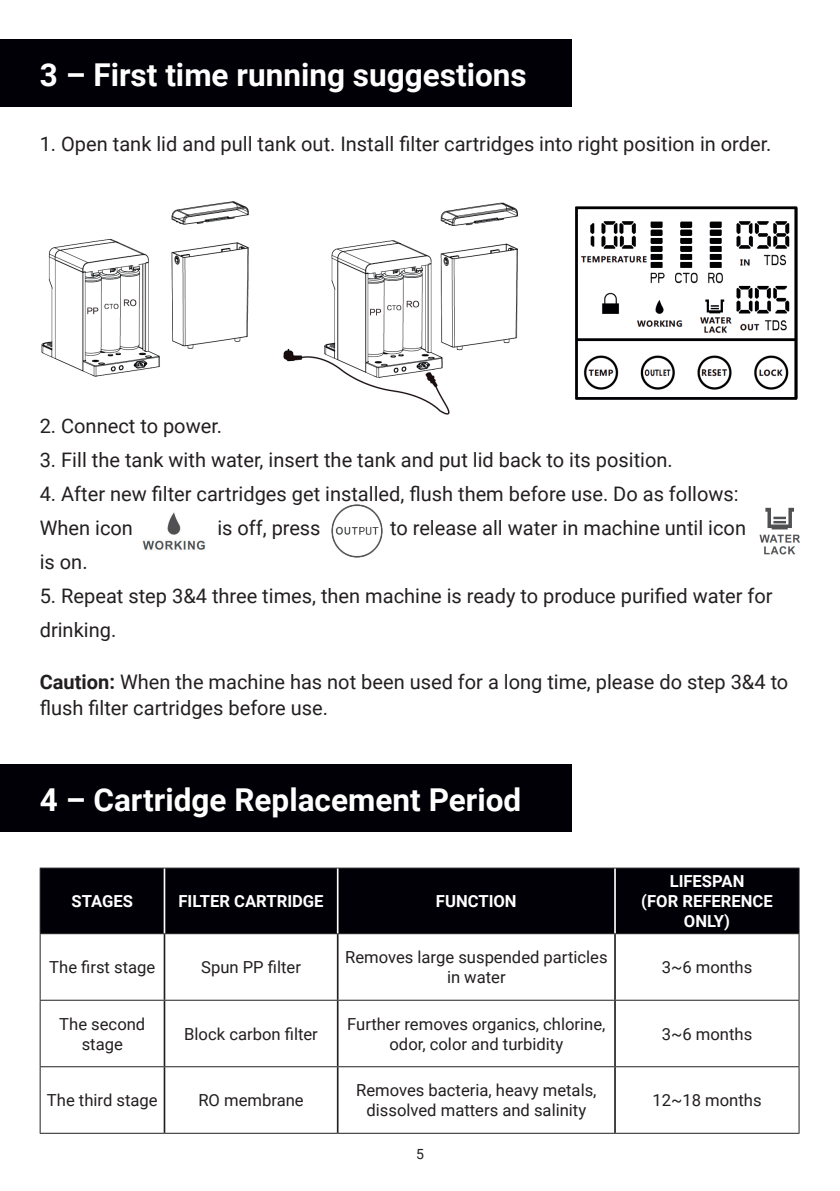
<style>
.page{position:relative;width:840px;height:1191px;background:#fff}
.page>*{position:absolute;margin:0;border:0;box-sizing:border-box;transform-origin:0 0}
.t1{font:700 31.6px "Roboto";color:#fff}
.t2{font:20px/34px "Roboto";color:#231f20}
.t3{font:16.6px/20px "Roboto";color:#231f20;text-align:center}
.t4{font:700 16.6px/20px "Roboto";color:#fff;text-align:center}
.t5{font:14px "Roboto";color:#231f20}
.s1{font-weight:700}
</style>
<div class="page">
<img style="left:41px;top:201px;width:757px;height:214px">
<div style="left:0;top:40px;width:571px;height:67px;background:#000006"></div>
<img style="left:142px;top:512px;width:63px;height:38px">
<img style="left:759px;top:507px;width:41px;height:48px">
<div style="left:41px;top:868px;width:757px;height:65px;background:#000006"></div>
<hr style="left:163px;top:934px;width:2px;height:65px;background:#231f20">
<hr style="left:336px;top:934px;width:2px;height:65px;background:#231f20">
<hr style="left:614px;top:934px;width:1px;height:65px;background:#231f20">
<hr style="left:163px;top:1000px;width:2px;height:66px;background:#231f20">
<hr style="left:336px;top:1000px;width:2px;height:66px;background:#231f20">
<hr style="left:614px;top:1000px;width:1px;height:66px;background:#231f20">
<hr style="left:163px;top:1067px;width:2px;height:65px;background:#231f20">
<hr style="left:336px;top:1067px;width:2px;height:65px;background:#231f20">
<hr style="left:614px;top:1067px;width:1px;height:65px;background:#231f20">
<hr style="left:40px;top:867px;width:124px;height:1px;background:#231f20">
<hr style="left:40px;top:868px;width:1px;height:65px;background:#231f20">
<hr style="left:164px;top:867px;width:173px;height:1px;background:#231f20">
<hr style="left:337px;top:867px;width:277px;height:1px;background:#231f20">
<hr style="left:614px;top:867px;width:185px;height:1px;background:#231f20">
<hr style="left:798px;top:868px;width:1px;height:65px;background:#231f20">
<hr style="left:40px;top:933px;width:124px;height:1px;background:#231f20">
<hr style="left:40px;top:934px;width:1px;height:65px;background:#231f20">
<hr style="left:164px;top:933px;width:173px;height:1px;background:#231f20">
<hr style="left:337px;top:933px;width:277px;height:1px;background:#231f20">
<hr style="left:614px;top:933px;width:185px;height:1px;background:#231f20">
<hr style="left:798px;top:934px;width:1px;height:65px;background:#231f20">
<hr style="left:40px;top:999px;width:124px;height:1px;background:#231f20">
<hr style="left:40px;top:1000px;width:1px;height:66px;background:#231f20">
<hr style="left:164px;top:999px;width:173px;height:1px;background:#231f20">
<hr style="left:337px;top:999px;width:277px;height:1px;background:#231f20">
<hr style="left:614px;top:999px;width:185px;height:1px;background:#231f20">
<hr style="left:798px;top:1000px;width:1px;height:66px;background:#231f20">
<hr style="left:40px;top:1066px;width:124px;height:1px;background:#231f20">
<hr style="left:40px;top:1067px;width:1px;height:65px;background:#231f20">
<hr style="left:164px;top:1066px;width:173px;height:1px;background:#231f20">
<hr style="left:337px;top:1066px;width:277px;height:1px;background:#231f20">
<hr style="left:614px;top:1066px;width:185px;height:1px;background:#231f20">
<hr style="left:798px;top:1067px;width:1px;height:65px;background:#231f20">
<hr style="left:40px;top:1132px;width:124px;height:1px;background:#231f20">
<hr style="left:164px;top:1132px;width:173px;height:1px;background:#231f20">
<hr style="left:337px;top:1132px;width:277px;height:1px;background:#231f20">
<hr style="left:614px;top:1132px;width:185px;height:1px;background:#231f20">
<hr style="left:163px;top:868px;width:2px;height:65px;background:#fff">
<hr style="left:336px;top:868px;width:2px;height:65px;background:#fff">
<hr style="left:614px;top:868px;width:1px;height:65px;background:#fff">
<div style="left:0;top:764px;width:571px;height:67px;background:#000006"></div>
<img style="left:331px;top:504px;width:51px;height:54px">
<h1 class="t1" style="left:40px;top:53px;width:488px">3 – First time running suggestions</h1>
<p class="t2" style="left:40px;top:126px;width:733px">1. Open tank lid and pull tank out. Install filter cartridges into right position in order.</p>
<p class="t2" style="left:40px;top:408px;width:184px">2. Connect to power.</p>
<p class="t2" style="left:40px;top:442px;width:634px">3. Fill the tank with water, insert the tank and put lid back to its position.</p>
<p class="t2" style="left:40px;top:476px;width:700px">4. After new filter cartridges get installed, flush them before use. Do as follows:<br>When icon</p>
<p class="t2" style="left:217px;top:510px;width:105px">is off, press</p>
<p class="t2" style="left:390px;top:510px;width:357px">to release all water in machine until icon</p>
<p class="t2" style="left:40px;top:544px;width:49px">is on.</p>
<p class="t2" style="left:40px;top:578px;width:734px">5. Repeat step 3&amp;4 three times, then machine is ready to produce purified water for drinking.</p>
<p class="t2" style="left:40px;top:668px;width:749px;line-height:26px"><span class="s1">Caution:</span> When the machine has not been used for a long time, please do step 3&amp;4 to flush filter cartridges before use.</p>
<h1 class="t1" style="left:40px;top:777px;width:483px">4 – Cartridge Replacement Period</h1>
<p class="t4" style="left:72px;top:890px;width:63px">STAGES</p>
<p class="t4" style="left:178px;top:890px;width:146px">FILTER CARTRIDGE</p>
<p class="t4" style="left:435px;top:890px;width:82px">FUNCTION</p>
<p class="t4" style="left:641px;top:870px;width:133px">LIFESPAN<br>(FOR REFERENCE<br>ONLY)</p>
<p class="t3" style="left:49px;top:956px;width:108px">The first stage</p>
<p class="t3" style="left:201px;top:956px;width:101px">Spun PP filter</p>
<p class="t3" style="left:345px;top:946px;width:264px">Removes large suspended particles in water</p>
<p class="t3" style="left:661px;top:956px;width:92px">3~6 months</p>
<p class="t3" style="left:59px;top:1013px;width:87px">The second stage</p>
<p class="t3" style="left:184px;top:1023px;width:135px">Block carbon filter</p>
<p class="t3" style="left:347px;top:1013px;width:260px">Further removes organics, chlorine, odor, color and turbidity</p>
<p class="t3" style="left:661px;top:1023px;width:92px">3~6 months</p>
<p class="t3" style="left:47px;top:1089px;width:112px">The third stage</p>
<p class="t3" style="left:198px;top:1089px;width:107px">RO membrane</p>
<p class="t3" style="left:356px;top:1079px;width:242px">Removes bacteria, heavy metals, dissolved matters and salinity</p>
<p class="t3" style="left:652px;top:1089px;width:110px">12~18 months</p>
<p class="t5" style="left:416px;top:1144px;width:9px">5</p>
</div>
